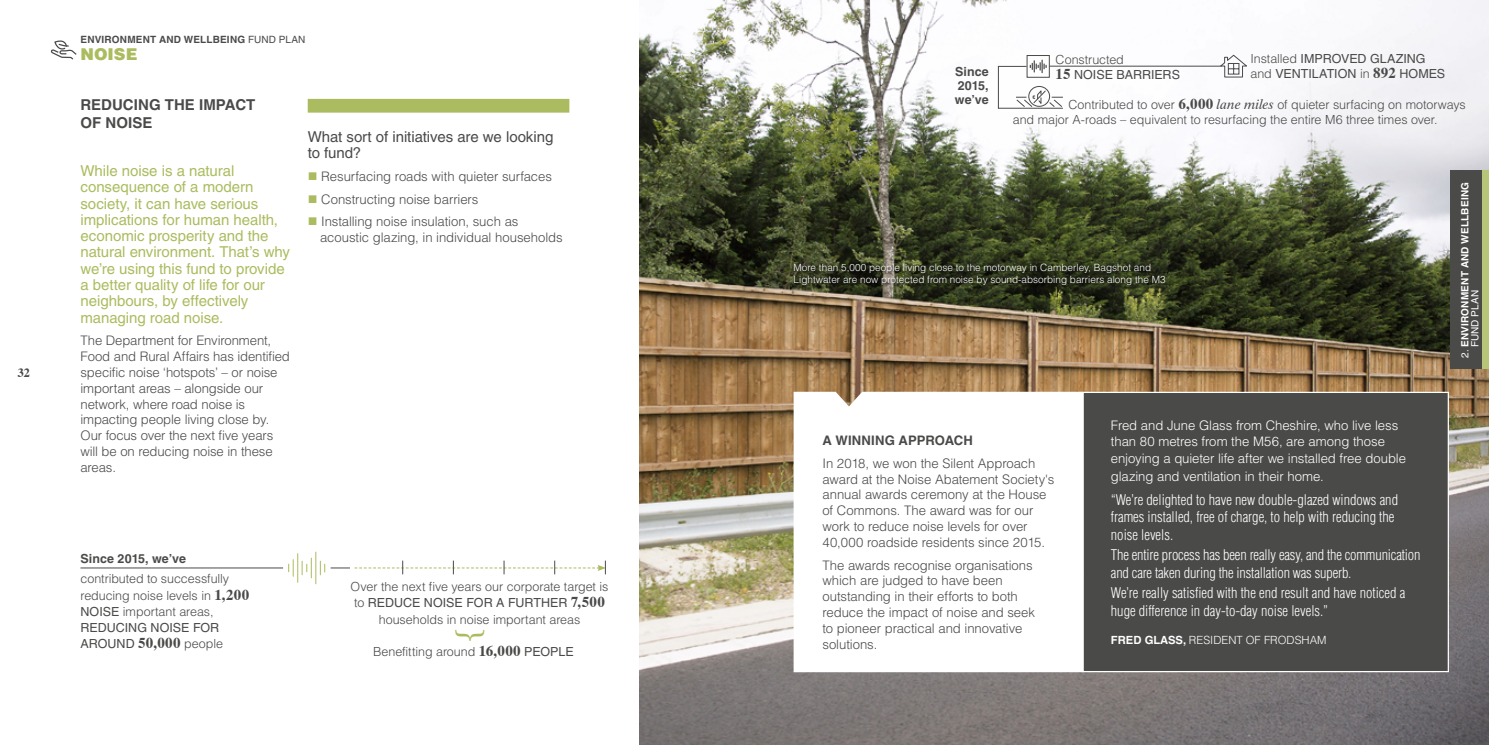
<style>
.page{position:relative;width:1489px;height:745px;background:#fff}
.page>*{position:absolute;margin:0;border:0;box-sizing:border-box;transform-origin:0 0}
.t1{font:33.75px "Dutch 801 BT";color:#aabc5f}
.t2{font:900 16.25px "Helvetica LT Std";letter-spacing:.005em;color:#aabc5f}
.t3{font:15px/16.2px "Helvetica LT Std";letter-spacing:-.005em;color:#aabc5f}
.t4{font:15px/16.2px "Helvetica LT Std";letter-spacing:-.005em;color:#4a4a49}
.t5{font:700 15px/18px "Helvetica LT Std";color:#4a4a49}
.t6{font:300 condensed 14.38px/17.2px "Helvetica LT Std";color:#fff}
.t7{font:300 13.12px/15.8px "Helvetica LT Std";letter-spacing:-.01em;color:#4a4a49}
.t8{font:300 13.12px/17px "Helvetica LT Std";letter-spacing:-.005em;color:#fff}
.t9{font:700 13.12px "Helvetica LT Std";letter-spacing:.005em;color:#4a4a49}
.t10{font:300 12.5px/16.2px "Helvetica LT Std";letter-spacing:-.005em;color:#4a4a49}
.t11{font:12.5px/15px "Helvetica LT Std";color:#4a4a49}
.t12{font:700 12.5px/13.8px "Helvetica LT Std";color:#4a4a49}
.t13{font:700 12.5px "Dutch 801 BT";color:#4a4a49}
.t14{font:300 11.25px "Helvetica LT Std";color:#fff}
.t15{font:300 10px/12px "Helvetica LT Std";color:#fff}
.t16{font:700 10px/10px "Helvetica LT Std";letter-spacing:.02em;color:#fff}
.t17{font:700 10px "Helvetica LT Std";letter-spacing:.02em;color:#4a4a49}
.s1{font-weight:400}
.s2{font-family:"Dutch 801 BT";font-weight:700;font-size:15px}
.s3{font-weight:300}
.s4{font-family:"Dutch 801 BT";font-weight:400;font-style:italic;font-size:13.75px}
.s5{font-weight:700}
</style>
<div class="page">
<img style="left:639px;top:0;width:849px;height:744px">
<div style="left:308px;top:99px;width:261px;height:14px;background:#aabc5f"></div>
<svg style="left:793px;top:391px;width:289px;height:280px"></svg>
<div style="left:1082px;top:391px;width:366px;height:280px;background:#4a4a49;border:1px solid #fff"></div>
<hr style="left:80px;top:567px;width:203px;height:1px;background:#4a4a49">
<svg style="left:288px;top:553px;width:24px;height:29px"></svg>
<hr style="left:315px;top:551px;width:1px;height:32px;background:#aabc5f">
<svg style="left:50px;top:41px;width:27px;height:19px"></svg>
<div style="left:1026px;top:55px;width:23px;height:23px;border:1px solid #4a4a49"></div>
<svg style="left:997px;top:60px;width:49px;height:13px"></svg>
<hr style="left:1049px;top:66px;width:172px;height:1px;background:#4a4a49">
<svg style="left:1217px;top:53px;width:31px;height:25px"></svg>
<div style="left:1028px;top:86px;width:22px;height:21px;border:1px solid #4a4a49;border-radius:50%"></div>
<hr style="left:997px;top:66px;width:1px;height:42px;background:#4a4a49">
<svg style="left:997px;top:88px;width:66px;height:21px"></svg>
<svg style="left:320px;top:560px;width:286px;height:14px"></svg>
<div style="left:792px;top:262px;width:376px;height:26px;background:#000;opacity:.75"></div>
<div style="left:1450px;top:170px;width:38px;height:198px;background:#4a4a49"></div>
<div style="left:1482px;top:170px;width:6px;height:198px;background:#b6c577"></div>
<p class="t13" style="left:18px;top:365px;width:14px">32</p>
<p class="t17" style="left:80px;top:33px;width:226px">ENVIRONMENT AND WELLBEING <span class="s1">FUND PLAN</span></p>
<p class="t2" style="left:80px;top:43px;width:59px">NOISE</p>
<p class="t5" style="left:80px;top:95px;width:176px">REDUCING THE IMPACT<br>OF NOISE</p>
<p class="t3" style="left:80px;top:163px;width:211px">While noise is a natural consequence of a modern society, it can have serious implications for human health, economic prosperity and the natural environment. That’s why we’re using this fund to provide a better quality of life for our neighbours, by effectively managing road noise.</p>
<p class="t7" style="left:80px;top:332px;width:211px">The Department for Environment,<br>Food and Rural Affairs has identified specific noise ‘hotspots’ – or noise important areas – alongside our network, where road noise is impacting people living close by.<br>Our focus over the next five years will be on reducing noise in these areas.</p>
<p class="t4" style="left:308px;top:128px;width:247px">What sort of initiatives are we looking to fund?</p>
<p class="t7" style="left:321px;top:164px;width:232px;line-height:22.9px">Resurfacing roads with quieter surfaces<br>Constructing noise barriers<br>Installing noise insulation, such as</p>
<p class="t7" style="left:320px;top:229px;width:244px">acoustic glazing, in individual households</p>
<p class="t12" style="left:80px;top:551px;width:107px">Since 2015, we’ve</p>
<p class="t10" style="left:80px;top:570px;width:170px">contributed to successfully reducing noise levels in <span class="s2">1,200<br></span><span class="s1">NOISE</span> important areas,<br><span class="s1">REDUCING NOISE FOR<br>AROUND</span> <span class="s2">50,000</span> people</p>
<p class="t10" style="left:350px;top:578px;width:259px;text-align:center">Over the next five years our corporate target is to <span class="s1">REDUCE NOISE FOR A FURTHER</span> <span class="s2">7,500 </span>households in noise important areas</p>
<h1 class="t1" style="left:492px;top:626px;width:18px;rotate:90deg">}</h1>
<p class="t10" style="left:373px;top:642px;width:202px">Benefitting around <span class="s2">16,000</span> <span class="s1">PEOPLE</span></p>
<p class="t11" style="left:1055px;top:52px;width:126px"><span class="s3">Constructed<br></span><span class="s2">15</span> NOISE BARRIERS</p>
<p class="t11" style="left:1250px;top:51px;width:177px"><span class="s3">Installed</span> IMPROVED GLAZING</p>
<p class="t12" style="left:955px;top:65px;width:35px">Since</p>
<p class="t11" style="left:1250px;top:66px;width:196px"><span class="s3">and</span> VENTILATION <span class="s3">in</span> <span class="s2">892</span> HOMES</p>
<p class="t12" style="left:954px;top:78px;width:35px">2015, we’ve</p>
<p class="t10" style="left:1012px;top:97px;width:454px;line-height:15px;text-indent:56px">Contributed to over <span class="s2">6,000</span> <span class="s4">lane miles</span> of quieter surfacing on motorways and major A-roads – equivalent to resurfacing the entire M6 three times over.</p>
<p class="t15" style="left:793px;top:261px;width:373px">More than 5,000 people living close to the motorway in Camberley, Bagshot and<br>Lightwater are now protected from noise by sound-absorbing barriers along the M3</p>
<p class="t9" style="left:822px;top:432px;width:152px">A WINNING APPROACH</p>
<p class="t7" style="left:822px;top:455px;width:233px">In 2018, we won the Silent Approach award at the Noise Abatement Society's annual awards ceremony at the House of Commons. The award was for our work to reduce noise levels for over 40,000 roadside residents since 2015.</p>
<p class="t7" style="left:822px;top:556px;width:214px">The awards recognise organisations which are judged to have been outstanding in their efforts to both reduce the impact of noise and seek to pioneer practical and innovative solutions.</p>
<p class="t8" style="left:1110px;top:416px;width:297px">Fred and June Glass from Cheshire, who live less than 80 metres from the M56, are among those enjoying a quieter life after we installed free double glazing and ventilation in their home.</p>
<p class="t6" style="left:1110px;top:490px;width:289px">“We’re delighted to have new double-glazed windows and frames installed, free of charge, to help with reducing the noise levels.</p>
<p class="t6" style="left:1110px;top:546px;width:311px">The entire process has been really easy, and the communication and care taken during the installation was superb.</p>
<p class="t6" style="left:1110px;top:584px;width:296px">We’re really satisfied with the end result and have noticed a huge difference in day-to-day noise levels.”</p>
<p class="t14" style="left:1110px;top:632px;width:217px"><span class="s5">FRED GLASS,</span> RESIDENT OF FRODSHAM</p>
<p class="t16" style="left:1459px;top:347px;width:166px;text-indent:-11px;rotate:-90deg"><span class="s1">2.</span> ENVIRONMENT AND WELLBEING<br><span class="s1">FUND PLAN</span></p>
</div>
